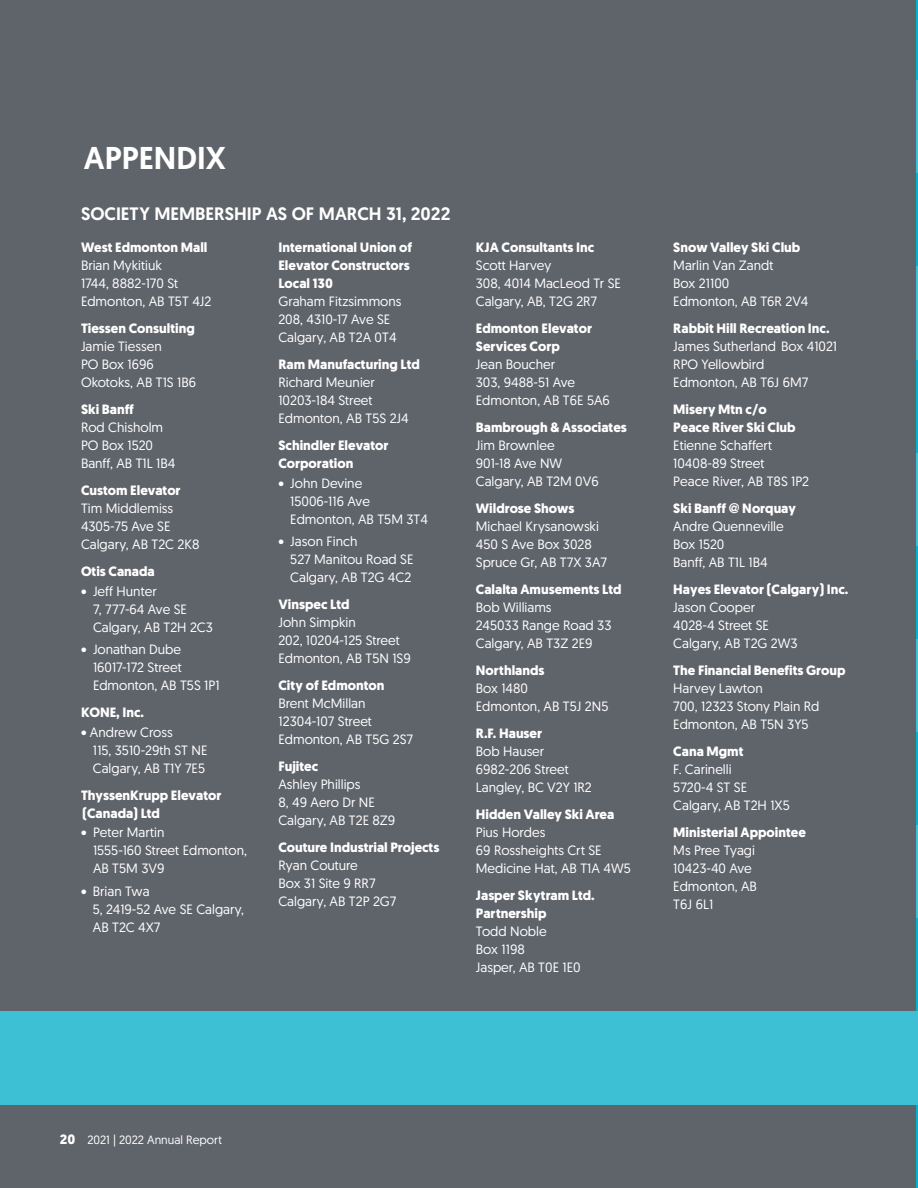
<style>
.page{position:relative;width:918px;height:1188px;background:#5f636a}
.page>*{position:absolute;margin:0;border:0;box-sizing:border-box;transform-origin:0 0}
.t1{font:500 31.5px "Geomanist";color:#fff}
.t2{font:500 18px "Geomanist";color:#fff}
.t3{font:13.5px/18px "Geomanist";color:#fff}
.t4{font:700 13.5px/18px "Geomanist";color:#fff}
.t5{font:12px "Geomanist";color:#fff}
.s1{font-weight:700}
.s2{font-family:"Helvetica Neue LT";font-weight:700}
.s3{font-weight:700;font-size:13.5px}
</style>
<div class="page">
<hr style="left:916px;top:1104px;width:2px;height:84px;background:#06b1ce">
<hr style="left:916px;top:825px;width:2px;height:93px;background:#3ec0d4">
<hr style="left:916px;top:732px;width:2px;height:93px;background:#06b1ce">
<hr style="left:916px;top:918px;width:2px;height:93px;background:#06b1ce">
<hr style="left:916px;top:639px;width:2px;height:93px;background:#3ec0d4">
<hr style="left:916px;top:545px;width:2px;height:94px;background:#06b1ce">
<hr style="left:916px;top:452px;width:2px;height:93px;background:#3ec0d4">
<hr style="left:916px;top:359px;width:2px;height:93px;background:#06b1ce">
<hr style="left:916px;top:266px;width:2px;height:93px;background:#3ec0d4">
<hr style="left:916px;top:173px;width:2px;height:93px;background:#06b1ce">
<hr style="left:916px;top:80px;width:2px;height:93px;background:#3ec0d4">
<hr style="left:916px;top:0;width:2px;height:80px;background:#06b1ce">
<div style="left:0;top:1011px;width:918px;height:93px;background:#3ec0d4"></div>
<h1 class="t1" style="left:84px;top:138px;width:143px">APPENDIX</h1>
<h2 class="t2" style="left:81px;top:201px;width:371px">SOCIETY MEMBERSHIP AS OF MARCH 31, 2022</h2>
<p class="t4" style="left:81px;top:239px;width:128px">West Edmonton Mall</p>
<p class="t3" style="left:81px;top:256px;width:132px">Brian Mykitiuk<br>1744, 8882-170 St<br>Edmonton, AB T5T 4J2</p>
<p class="t4" style="left:81px;top:320px;width:115px">Tiessen Consulting</p>
<p class="t3" style="left:81px;top:337px;width:117px">Jamie Tiessen<br>PO Box 1696<br>Okotoks, AB T1S 1B6</p>
<p class="t4" style="left:81px;top:401px;width:54px">Ski Banff</p>
<p class="t3" style="left:81px;top:418px;width:96px">Rod Chisholm<br>PO Box 1520<br>Banff, AB T1L 1B4</p>
<p class="t4" style="left:81px;top:482px;width:101px">Custom Elevator</p>
<p class="t3" style="left:81px;top:499px;width:120px">Tim Middlemiss<br>4305-75 Ave SE<br>Calgary, AB T2C 2K8</p>
<p class="t4" style="left:81px;top:563px;width:75px">Otis Canada</p>
<p class="t3" style="left:93px;top:582px;width:121px;text-indent:-12px">• Jeff Hunter<br>7, 777-64 Ave SE<br>Calgary, AB T2H 2C3</p>
<p class="t3" style="left:93px;top:640px;width:128px;text-indent:-12px">• Jonathan Dube<br>16017-172 Street<br>Edmonton, AB T5S 1P1</p>
<p class="t4" style="left:81px;top:704px;width:65px">KONE, Inc.</p>
<p class="t3" style="left:93px;top:723px;width:116px;text-indent:-12px">• Andrew Cross<br>115, 3510-29th ST NE<br>Calgary, AB T1Y 7E5</p>
<p class="t4" style="left:81px;top:786px;width:142px">ThyssenKrupp Elevator (Canada) Ltd</p>
<p class="t3" style="left:93px;top:823px;width:156px;text-indent:-12px">• Peter Martin<br>1555-160 Street Edmonton,<br>AB T5M 3V9</p>
<p class="t3" style="left:93px;top:882px;width:153px;text-indent:-12px">• Brian Twa<br>5, 2419-52 Ave SE Calgary,<br>AB T2C 4X7</p>
<p class="t4" style="left:278px;top:239px;width:135px">International Union of<br>Elevator Constructors<br>Local 130</p>
<p class="t3" style="left:278px;top:292px;width:125px">Graham Fitzsimmons<br>208, 4310-17 Ave SE<br>Calgary, AB T2A 0T4</p>
<p class="t4" style="left:278px;top:356px;width:143px">Ram Manufacturing Ltd</p>
<p class="t3" style="left:278px;top:373px;width:132px">Richard Meunier<br>10203-184 Street<br>Edmonton, AB T5S 2J4</p>
<p class="t4" style="left:278px;top:437px;width:112px">Schindler Elevator<br>Corporation</p>
<p class="t3" style="left:290px;top:474px;width:139px;text-indent:-12px">• John Devine<br>15006-116 Ave<br>Edmonton, AB T5M 3T4</p>
<p class="t3" style="left:290px;top:532px;width:125px;text-indent:-12px">• Jason Finch<br>527 Manitou Road SE<br>Calgary, AB T2G 4C2</p>
<p class="t4" style="left:278px;top:595px;width:73px">Vinspec Ltd</p>
<p class="t3" style="left:278px;top:613px;width:134px">John Simpkin<br>202, 10204-125 Street<br>Edmonton, AB T5N 1S9</p>
<p class="t4" style="left:278px;top:676px;width:108px">City of Edmonton</p>
<p class="t3" style="left:278px;top:694px;width:136px">Brent McMillan<br>12304-107 Street<br>Edmonton, AB T5G 2S7</p>
<p class="t4" style="left:278px;top:757px;width:41px">Fujitec</p>
<p class="t3" style="left:278px;top:775px;width:118px">Ashley Phillips<br>8, 49 Aero Dr NE<br>Calgary, AB T2E 8Z9</p>
<p class="t4" style="left:278px;top:838px;width:162px">Couture Industrial Projects</p>
<p class="t3" style="left:278px;top:856px;width:119px">Ryan Couture<br>Box 31 Site 9 RR7<br>Calgary, AB T2P 2G7</p>
<p class="t4" style="left:476px;top:238px;width:120px">KJA Consultants Inc</p>
<p class="t3" style="left:476px;top:256px;width:147px">Scott Harvey<br>308, 4014 MacLeod Tr SE<br>Calgary, AB, T2G 2R7</p>
<p class="t4" style="left:476px;top:319px;width:118px">Edmonton Elevator<br>Services Corp</p>
<p class="t3" style="left:476px;top:355px;width:136px">Jean Boucher<br>303, 9488-51 Ave<br>Edmonton, AB T6E 5A6</p>
<p class="t4" style="left:476px;top:418px;width:153px">Bambrough &amp; Associates</p>
<p class="t3" style="left:476px;top:436px;width:124px">Jim Brownlee<br>901-18 Ave NW<br>Calgary, AB T2M 0V6</p>
<p class="t4" style="left:476px;top:499px;width:100px">Wildrose Shows</p>
<p class="t3" style="left:476px;top:517px;width:133px">Michael Krysanowski<br>450 S Ave Box 3028<br>Spruce Gr, AB T7X 3A7</p>
<p class="t4" style="left:476px;top:580px;width:147px">Calalta Amusements Ltd</p>
<p class="t3" style="left:476px;top:598px;width:137px">Bob Williams<br>245033 Range Road 33<br>Calgary, AB T3Z 2E9</p>
<p class="t4" style="left:476px;top:661px;width:70px">Northlands</p>
<p class="t3" style="left:476px;top:679px;width:134px">Box 1480<br>Edmonton, AB T5J 2N5</p>
<p class="t4" style="left:476px;top:724px;width:68px">R.F. Hauser</p>
<p class="t3" style="left:476px;top:742px;width:118px">Bob Hauser<br>6982-206 Street<br>Langley, BC V2Y 1R2</p>
<p class="t4" style="left:476px;top:805px;width:140px">Hidden Valley Ski Area</p>
<p class="t3" style="left:476px;top:823px;width:156px">Pius Hordes<br>69 Rossheights Crt SE<br>Medicine Hat, AB T1A 4W5</p>
<p class="t4" style="left:476px;top:886px;width:120px">Jasper Skytram Ltd.<br>Partnership</p>
<p class="t3" style="left:476px;top:922px;width:106px">Todd Noble<br>Box 1198<br>Jasper, AB T0E 1E0</p>
<p class="t4" style="left:673px;top:238px;width:128px">Snow Valley Ski Club</p>
<p class="t3" style="left:673px;top:256px;width:137px">Marlin Van Zandt<br>Box 21100<br>Edmonton, AB T6R 2V4</p>
<p class="t4" style="left:673px;top:319px;width:158px">Rabbit Hill Recreation Inc.</p>
<p class="t3" style="left:673px;top:337px;width:165px">James Sutherland Box 41021<br>RPO Yellowbird<br>Edmonton, AB T6J 6M7</p>
<p class="t4" style="left:673px;top:400px;width:124px">Misery Mtn c/o<br>Peace River Ski Club</p>
<p class="t3" style="left:673px;top:436px;width:137px">Etienne Schaffert<br>10408-89 Street<br>Peace River, AB T8S 1P2</p>
<p class="t3" style="left:673px;top:499px;width:124px"><span class="s1">Ski Banff</span> <span class="s2">@</span> <span class="s1">Norquay<br></span>Andre Quenneville<br>Box 1520<br>Banff, AB T1L 1B4</p>
<p class="t4" style="left:673px;top:580px;width:177px">Hayes Elevator (Calgary) Inc.</p>
<p class="t3" style="left:673px;top:598px;width:126px">Jason Cooper<br>4028-4 Street SE<br>Calgary, AB T2G 2W3</p>
<p class="t4" style="left:673px;top:661px;width:174px">The Financial Benefits Group</p>
<p class="t3" style="left:673px;top:679px;width:148px">Harvey Lawton<br>700, 12323 Stony Plain Rd<br>Edmonton, AB T5N 3Y5</p>
<p class="t4" style="left:673px;top:742px;width:72px">Cana Mgmt</p>
<p class="t3" style="left:673px;top:760px;width:118px">F. Carinelli<br>5720-4 ST SE<br>Calgary, AB T2H 1X5</p>
<p class="t4" style="left:673px;top:823px;width:134px">Ministerial Appointee</p>
<p class="t3" style="left:673px;top:841px;width:85px">Ms Pree Tyagi<br>10423-40 Ave<br>Edmonton, AB<br>T6J 6L1</p>
<p class="t5" style="left:60px;top:1132px;width:163px"><span class="s3">20</span> 2021 | 2022 Annual Report</p>
</div>
